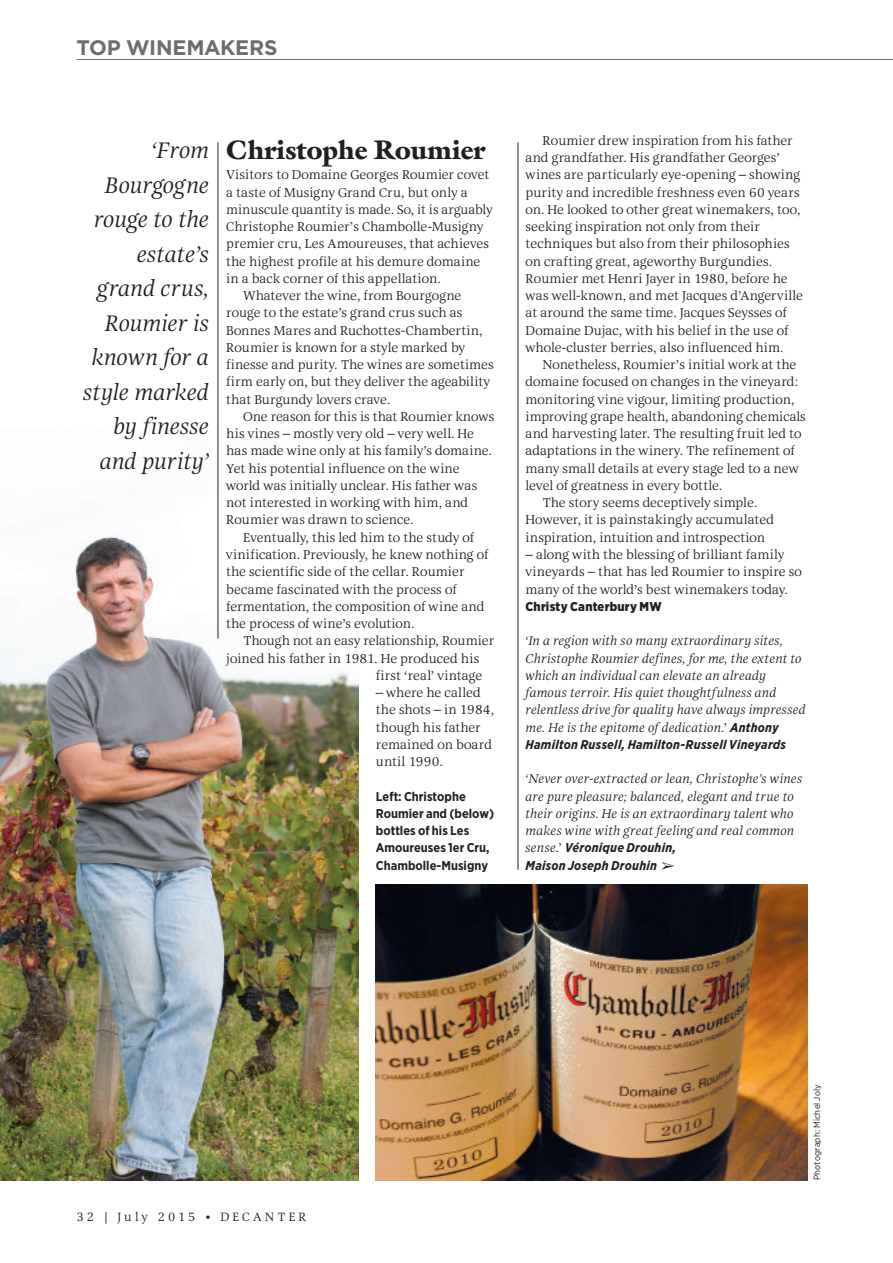
<style>
.page{position:relative;width:893px;height:1263px;background:#fff}
.page>*{position:absolute;margin:0;border:0;box-sizing:border-box;transform-origin:0 0}
.t1{font:900 27px "Galliard";color:#231f20}
.t2{font:italic 22.5px/34.5px "Alinea Serif";letter-spacing:-.015em;color:#231f20;text-align:right}
.t3{font:700 21px "Gotham";letter-spacing:-.015em;color:#6c6d70}
.t4{font:12.75px/17.2px "Alinea Serif Normal";color:#231f20}
.t5{font:italic 12.75px/17.2px "Alinea Serif";color:#231f20}
.t6{font:italic 700 12.75px/17.2px "Gotham Narrow";letter-spacing:.02em;color:#231f20}
.t7{font:700 12.75px/17.2px "Gotham Narrow";color:#231f20}
.t8{font:900 12.75px "Gotham Narrow";letter-spacing:.02em;color:#231f20}
.t9{font:12px "Alinea Serif Normal";letter-spacing:.255em;color:#231f20}
.t10{font:9px "Gotham Narrow";letter-spacing:.025em;color:#231f20}
.s1{font-family:"Alinea Serif Normal";font-style:normal}
.s2{font-family:"Gotham Narrow";font-weight:700}
.s3{font-family:"Alinea Serif";font-weight:400}
.s4{font-family:"Alinea Serif Normal";font-weight:400;font-style:normal}
</style>
<div class="page">
<img style="left:0;top:429px;width:359px;height:751px">
<img style="left:376px;top:884px;width:432px;height:296px">
<hr style="left:518px;top:142px;width:1px;height:728px;background:#231f20">
<hr style="left:218px;top:142px;width:1px;height:497px;background:#231f20">
<hr style="left:77px;top:59px;width:815px;height:1px;background:#6c6d70">
<h3 class="t3" style="left:77px;top:35px;width:202px">TOP WINEMAKERS</h3>
<h2 class="t2" style="left:83px;top:134px;width:127px">‘From<br>Bourgogne rouge to the estate’s grand crus,<br>Roumier is known for a style marked by finesse and purity’</h2>
<h1 class="t1" style="left:226px;top:133px;width:261px">Christophe Roumier</h1>
<p class="t4" style="left:226px;top:167px;width:265px">Visitors to Domaine Georges Roumier covet</p>
<p class="t4" style="left:226px;top:184px;width:243px">a taste of Musigny Grand Cru, but only a</p>
<p class="t4" style="left:226px;top:201px;width:268px">minuscule quantity is made. So, it is arguably</p>
<p class="t4" style="left:226px;top:218px;width:259px">Christophe Roumier’s Chambolle-Musigny</p>
<p class="t4" style="left:226px;top:236px;width:264px">premier cru, Les Amoureuses, that achieves</p>
<p class="t4" style="left:226px;top:253px;width:256px">the highest profile at his demure domaine</p>
<p class="t4" style="left:226px;top:270px;width:216px">in a back corner of this appellation.</p>
<p class="t4" style="left:243px;top:287px;width:220px">Whatever the wine, from Bourgogne</p>
<p class="t4" style="left:226px;top:305px;width:238px">rouge to the estate’s grand crus such as</p>
<p class="t4" style="left:226px;top:322px;width:258px">Bonnes Mares and Ruchottes-Chambertin,</p>
<p class="t4" style="left:226px;top:339px;width:241px">Roumier is known for a style marked by</p>
<p class="t4" style="left:226px;top:356px;width:269px">finesse and purity. The wines are sometimes</p>
<p class="t4" style="left:226px;top:374px;width:265px">firm early on, but they deliver the ageability</p>
<p class="t4" style="left:226px;top:391px;width:166px">that Burgundy lovers crave.</p>
<p class="t4" style="left:243px;top:408px;width:253px">One reason for this is that Roumier knows</p>
<p class="t4" style="left:226px;top:425px;width:249px">his vines – mostly very old – very well. He</p>
<p class="t4" style="left:226px;top:443px;width:267px">has made wine only at his family’s domaine.</p>
<p class="t4" style="left:226px;top:460px;width:235px">Yet his potential influence on the wine</p>
<p class="t4" style="left:226px;top:477px;width:253px">world was initially unclear. His father was</p>
<p class="t4" style="left:226px;top:494px;width:244px">not interested in working with him, and</p>
<p class="t4" style="left:226px;top:512px;width:189px">Roumier was drawn to science.</p>
<p class="t4" style="left:243px;top:529px;width:233px">Eventually, this led him to the study of</p>
<p class="t4" style="left:226px;top:546px;width:264px">vinification. Previously, he knew nothing of</p>
<p class="t4" style="left:226px;top:563px;width:240px">the scientific side of the cellar. Roumier</p>
<p class="t4" style="left:226px;top:581px;width:232px">became fascinated with the process of</p>
<p class="t4" style="left:226px;top:598px;width:260px">fermentation, the composition of wine and</p>
<p class="t4" style="left:226px;top:615px;width:190px">the process of wine’s evolution.</p>
<p class="t4" style="left:243px;top:632px;width:253px">Though not an easy relationship, Roumier</p>
<p class="t4" style="left:226px;top:650px;width:255px">joined his father in 1981. He produced his</p>
<p class="t4" style="left:376px;top:667px;width:108px">first ‘real’ vintage</p>
<p class="t4" style="left:376px;top:684px;width:120px">– where he called the shots – in 1984, though his father remained on board until 1990.</p>
<p class="t7" style="left:376px;top:787px;width:120px">Left: Christophe<br>Roumier and (below) bottles of his Les<br>Amoureuses 1er Cru,<br>Chambolle-Musigny</p>
<p class="t4" style="left:526px;top:132px;width:279px;text-indent:17px">Roumier drew inspiration from his father and grandfather. His grandfather Georges’ wines are particularly eye-opening – showing purity and incredible freshness even 60 years on. He looked to other great winemakers, too, seeking inspiration not only from their techniques but also from their philosophies on crafting great, ageworthy Burgundies.<br>Roumier met Henri Jayer in 1980, before he was well-known, and met Jacques d’Angerville at around the same time. Jacques Seysses of Domaine Dujac, with his belief in the use of whole-cluster berries, also influenced him.</p>
<p class="t4" style="left:543px;top:356px;width:255px">Nonetheless, Roumier’s initial work at the</p>
<p class="t4" style="left:526px;top:374px;width:274px">domaine focused on changes in the vineyard:</p>
<p class="t4" style="left:526px;top:391px;width:270px">monitoring vine vigour, limiting production,</p>
<p class="t4" style="left:526px;top:408px;width:282px">improving grape health, abandoning chemicals</p>
<p class="t4" style="left:526px;top:425px;width:278px">and harvesting later. The resulting fruit led to</p>
<p class="t4" style="left:526px;top:443px;width:271px">adaptations in the winery. The refinement of</p>
<p class="t4" style="left:526px;top:460px;width:275px">many small details at every stage led to a new</p>
<p class="t4" style="left:526px;top:477px;width:198px">level of greatness in every bottle.</p>
<p class="t4" style="left:543px;top:494px;width:216px">The story seems deceptively simple.</p>
<p class="t4" style="left:526px;top:512px;width:250px">However, it is painstakingly accumulated</p>
<p class="t4" style="left:526px;top:529px;width:241px">inspiration, intuition and introspection</p>
<p class="t4" style="left:526px;top:546px;width:278px">– along with the blessing of brilliant family vineyards – that has led Roumier to inspire so many of the world’s best winemakers today.</p>
<p class="t8" style="left:526px;top:598px;width:138px">Christy Canterbury MW</p>
<p class="t5" style="left:526px;top:632px;width:282px">‘In a region with so many extraordinary sites, Christophe Roumier defines, for me, the extent to which an individual can elevate an already famous terroir. His quiet thoughtfulness and relentless drive for quality have always impressed me. He is the epitome of dedication<span class="s1">.’</span> <span class="s2">Anthony</span></p>
<p class="t6" style="left:526px;top:735px;width:262px">Hamilton Russell, Hamilton-Russell Vineyards</p>
<p class="t5" style="left:526px;top:770px;width:278px">‘Never over-extracted or lean, Christophe’s wines are pure pleasure; balanced, elegant and true to their origins. He is an extraordinary talent who makes wine with great feeling and real common</p>
<p class="t6" style="left:526px;top:839px;width:152px"><span class="s3">sense</span><span class="s4">.’</span> Véronique Drouhin,<br>Maison Joseph Drouhin</p>
<p class="t9" style="left:77px;top:1210px;width:231px">32 | July 2015 • DECANTER</p>
<p class="t10" style="left:811px;top:1180px;width:97px;rotate:-90deg">Photograph: Michel Joly</p>
</div>
